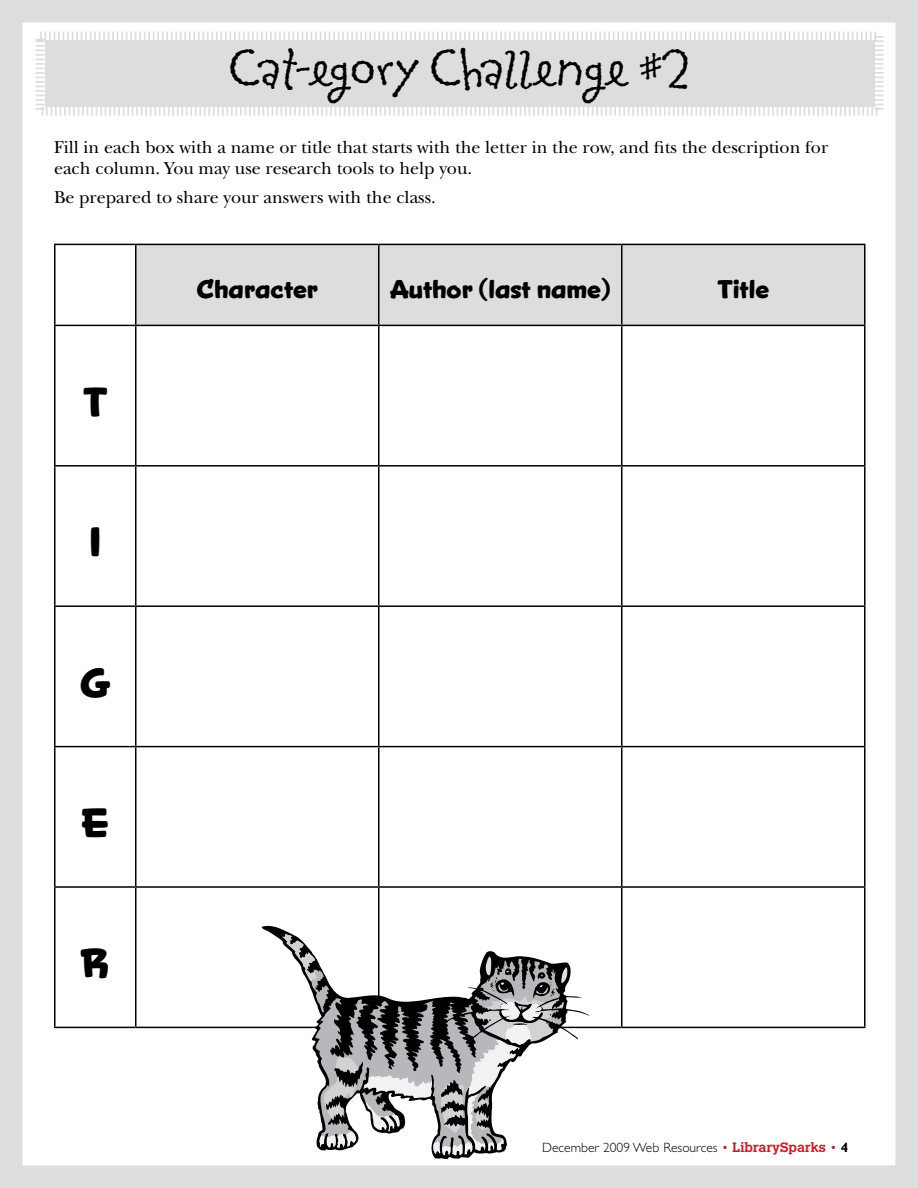
<style>
.page{position:relative;width:918px;height:1188px;background:#fff}
.page>*{position:absolute;margin:0;border:0;box-sizing:border-box;transform-origin:0 0}
.t1{font:48px "Tapioca ITC";letter-spacing:-.025em;color:#000}
.t2{font:700 40.5px "Snicker";color:#000}
.t3{font:700 25.5px "Snicker";color:#000}
.t4{font:18px/21.6px "New Baskerville";color:#000}
.t5{font:300 13.5px "Gill Sans";color:#000}
.s1{color:#d31820}
.s2{font-family:"Calvert";font-weight:700;color:#d31820}
</style>
<div class="page">
<div style="left:0;top:0;width:918px;height:1188px;border:22px solid #dcddde"></div>
<svg style="left:35px;top:31px;width:849px;height:85px;background:#e1e1e2"></svg>
<div style="left:136px;top:245px;width:728px;height:80px;background:#dcddde"></div>
<hr style="left:54px;top:244px;width:82px;height:1px;background:#000">
<hr style="left:54px;top:245px;width:2px;height:80px;background:#000">
<hr style="left:136px;top:244px;width:243px;height:1px;background:#000">
<hr style="left:135px;top:245px;width:1px;height:80px;background:#000">
<hr style="left:379px;top:244px;width:243px;height:1px;background:#000">
<hr style="left:378px;top:245px;width:2px;height:80px;background:#000">
<hr style="left:622px;top:244px;width:244px;height:1px;background:#000">
<hr style="left:621px;top:245px;width:1px;height:80px;background:#000">
<hr style="left:864px;top:245px;width:2px;height:80px;background:#000">
<hr style="left:54px;top:325px;width:82px;height:1px;background:#000">
<hr style="left:54px;top:326px;width:2px;height:139px;background:#000">
<hr style="left:136px;top:325px;width:243px;height:1px;background:#000">
<hr style="left:135px;top:326px;width:1px;height:139px;background:#000">
<hr style="left:379px;top:325px;width:243px;height:1px;background:#000">
<hr style="left:378px;top:326px;width:2px;height:139px;background:#000">
<hr style="left:622px;top:325px;width:244px;height:1px;background:#000">
<hr style="left:621px;top:326px;width:1px;height:139px;background:#000">
<hr style="left:864px;top:326px;width:2px;height:139px;background:#000">
<hr style="left:54px;top:465px;width:82px;height:2px;background:#000">
<hr style="left:54px;top:467px;width:2px;height:138px;background:#000">
<hr style="left:136px;top:465px;width:243px;height:2px;background:#000">
<hr style="left:135px;top:467px;width:1px;height:138px;background:#000">
<hr style="left:379px;top:465px;width:243px;height:2px;background:#000">
<hr style="left:378px;top:467px;width:2px;height:138px;background:#000">
<hr style="left:622px;top:465px;width:244px;height:2px;background:#000">
<hr style="left:621px;top:467px;width:1px;height:138px;background:#000">
<hr style="left:864px;top:467px;width:2px;height:138px;background:#000">
<hr style="left:54px;top:605px;width:82px;height:2px;background:#000">
<hr style="left:54px;top:607px;width:2px;height:139px;background:#000">
<hr style="left:136px;top:605px;width:243px;height:2px;background:#000">
<hr style="left:135px;top:607px;width:1px;height:139px;background:#000">
<hr style="left:379px;top:605px;width:243px;height:2px;background:#000">
<hr style="left:378px;top:607px;width:2px;height:139px;background:#000">
<hr style="left:622px;top:605px;width:244px;height:2px;background:#000">
<hr style="left:621px;top:607px;width:1px;height:139px;background:#000">
<hr style="left:864px;top:607px;width:2px;height:139px;background:#000">
<hr style="left:54px;top:746px;width:82px;height:1px;background:#000">
<hr style="left:54px;top:747px;width:2px;height:139px;background:#000">
<hr style="left:136px;top:746px;width:243px;height:1px;background:#000">
<hr style="left:135px;top:747px;width:1px;height:139px;background:#000">
<hr style="left:379px;top:746px;width:243px;height:1px;background:#000">
<hr style="left:378px;top:747px;width:2px;height:139px;background:#000">
<hr style="left:622px;top:746px;width:244px;height:1px;background:#000">
<hr style="left:621px;top:747px;width:1px;height:139px;background:#000">
<hr style="left:864px;top:747px;width:2px;height:139px;background:#000">
<hr style="left:54px;top:886px;width:82px;height:2px;background:#000">
<hr style="left:54px;top:888px;width:2px;height:139px;background:#000">
<hr style="left:136px;top:886px;width:243px;height:2px;background:#000">
<hr style="left:135px;top:888px;width:1px;height:139px;background:#000">
<hr style="left:379px;top:886px;width:243px;height:2px;background:#000">
<hr style="left:378px;top:888px;width:2px;height:139px;background:#000">
<hr style="left:622px;top:886px;width:244px;height:2px;background:#000">
<hr style="left:621px;top:888px;width:1px;height:139px;background:#000">
<hr style="left:864px;top:888px;width:2px;height:139px;background:#000">
<hr style="left:54px;top:1027px;width:82px;height:1px;background:#000">
<hr style="left:136px;top:1027px;width:243px;height:1px;background:#000">
<hr style="left:379px;top:1027px;width:243px;height:1px;background:#000">
<hr style="left:622px;top:1027px;width:244px;height:1px;background:#000">
<svg style="left:262px;top:926px;width:327px;height:233px"></svg>
<svg style="left:282px;top:934px;width:285px;height:221px"></svg>
<h1 class="t1" style="left:229px;top:37px;width:462px">Cat-egory Challenge #2</h1>
<p class="t4" style="left:54px;top:136px;width:776px">Fill in each box with a name or title that starts with the letter in the row, and fits the description for each column. You may use research tools to help you.</p>
<p class="t4" style="left:54px;top:186px;width:383px">Be prepared to share your answers with the class.</p>
<h2 class="t2" style="left:83px;top:376px;width:26px">T</h2>
<h2 class="t2" style="left:88px;top:516px;width:16px">I</h2>
<h2 class="t2" style="left:79px;top:656px;width:33px">G</h2>
<h2 class="t2" style="left:81px;top:797px;width:30px">E</h2>
<h2 class="t2" style="left:81px;top:937px;width:30px">R</h2>
<h3 class="t3" style="left:197px;top:272px;width:123px">Character</h3>
<h3 class="t3" style="left:390px;top:272px;width:222px">Author (last name)</h3>
<h3 class="t3" style="left:717px;top:272px;width:53px">Title</h3>
<p class="t5" style="left:542px;top:1140px;width:296px">December 2009 Web Resources <span class="s1">•</span> <span class="s2">LibrarySparks</span> <span class="s1">•</span></p>
</div>
